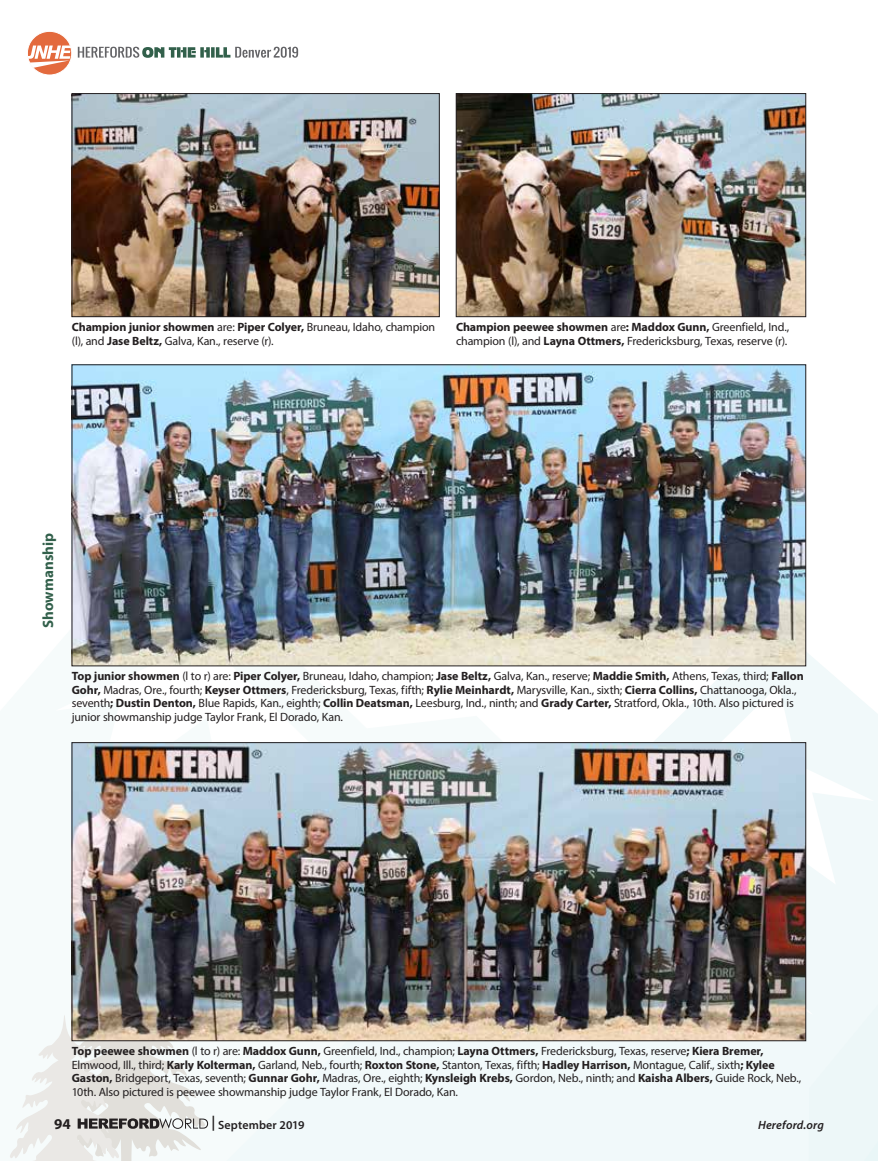
<style>
.page{position:relative;width:878px;height:1161px;background:#fff}
.page>*{position:absolute;margin:0;border:0;box-sizing:border-box;transform-origin:0 0}
.t1{font:700 15px "Myriad Pro";letter-spacing:.005em;color:#32604b}
.t2{font:700 15px "Myriad Pro";color:#231f20}
.t3{font:12px/13.5px "Myriad Pro";letter-spacing:-.015em;color:#231f20}
.t4{font:600 12px "Myriad Pro";letter-spacing:.01em;color:#231f20}
.t5{font:italic 600 12px "Myriad Pro";letter-spacing:.015em;color:#231f20}
.s1{font-weight:700}
.s2{font-size:15px}
</style>
<div class="page">
<svg style="left:78px;top:47px;width:220px;height:11px"></svg>
<svg style="left:27px;top:31px;width:45px;height:44px"></svg>
<div style="left:27px;top:31px;width:45px;height:44px;border:1px solid #fff;border-radius:50%"></div>
<svg style="left:28px;top:46px;width:43px;height:22px"></svg>
<svg style="left:192px;top:624px;width:686px;height:537px;fill:#f1f9fa"></svg>
<svg style="left:405px;top:685px;width:469px;height:57px"></svg>
<svg style="left:772px;top:717px;width:106px;height:444px"></svg>
<img style="left:74px;top:367px;width:730px;height:297px">
<img style="left:74px;top:95px;width:363px;height:220px">
<div style="left:72px;top:93px;width:367px;height:224px;border:1px solid #231f20"></div>
<img style="left:458px;top:95px;width:346px;height:220px">
<div style="left:456px;top:93px;width:350px;height:224px;border:1px solid #231f20"></div>
<img style="left:74px;top:744px;width:730px;height:295px">
<svg style="left:10px;top:982px;width:198px;height:179px"></svg>
<p class="t3" style="left:72px;top:320px;width:365px"><span class="s1">Champion junior showmen</span> are: <span class="s1">Piper Colyer,</span> Bruneau, Idaho, champion (l), and <span class="s1">Jase Beltz,</span> Galva, Kan., reserve (r).</p>
<p class="t3" style="left:456px;top:320px;width:335px"><span class="s1">Champion peewee showmen</span> are<span class="s1">: Maddox Gunn,</span> Greenfield, Ind., champion (l), and <span class="s1">Layna Ottmers,</span> Fredericksburg, Texas, reserve (r).</p>
<p class="t1" style="left:38px;top:628px;width:97px;rotate:-90deg">Showmanship</p>
<p class="t3" style="left:72px;top:669px;width:733px"><span class="s1">Top junior showmen</span> (l to r) are: <span class="s1">Piper Colyer,</span> Bruneau, Idaho, champion; <span class="s1">Jase Beltz,</span> Galva, Kan., reserve; <span class="s1">Maddie Smith,</span> Athens, Texas, third; <span class="s1">Fallon Gohr,</span> Madras, Ore., fourth; <span class="s1">Keyser Ottmers</span>, Fredericksburg, Texas, fifth; <span class="s1">Rylie Meinhardt,</span> Marysville, Kan., sixth; <span class="s1">Cierra Collins,</span> Chattanooga, Okla., seventh<span class="s1">; Dustin Denton,</span> Blue Rapids, Kan., eighth; <span class="s1">Collin Deatsman,</span> Leesburg, Ind., ninth; and <span class="s1">Grady Carter,</span> Stratford, Okla., 10th. Also pictured is junior showmanship judge Taylor Frank, El Dorado, Kan.</p>
<p class="t3" style="left:72px;top:1044px;width:731px"><span class="s1">Top peewee showmen</span> (l to r) are: <span class="s1">Maddox Gunn,</span> Greenfield, Ind., champion; <span class="s1">Layna Ottmers,</span> Fredericksburg, Texas, reserve<span class="s1">; Kiera Bremer, </span>Elmwood, Ill., third; <span class="s1">Karly Kolterman,</span> Garland, Neb., fourth; <span class="s1">Roxton Stone,</span> Stanton, Texas, fifth; <span class="s1">Hadley Harrison,</span> Montague, Calif., sixth<span class="s1">; Kylee Gaston,</span> Bridgeport, Texas, seventh; <span class="s1">Gunnar Gohr,</span> Madras, Ore., eighth; <span class="s1">Kynsleigh Krebs,</span> Gordon, Neb., ninth; and <span class="s1">Kaisha Albers,</span> Guide Rock, Neb., 10th. Also pictured is peewee showmanship judge Taylor Frank, El Dorado, Kan.</p>
<p class="t2" style="left:54px;top:1114px;width:18px">94</p>
<p class="t4" style="left:211px;top:1117px;width:94px"><span class="s2">|</span> September 2019</p>
<p class="t5" style="left:758px;top:1118px;width:67px">Hereford.org</p>
</div>
